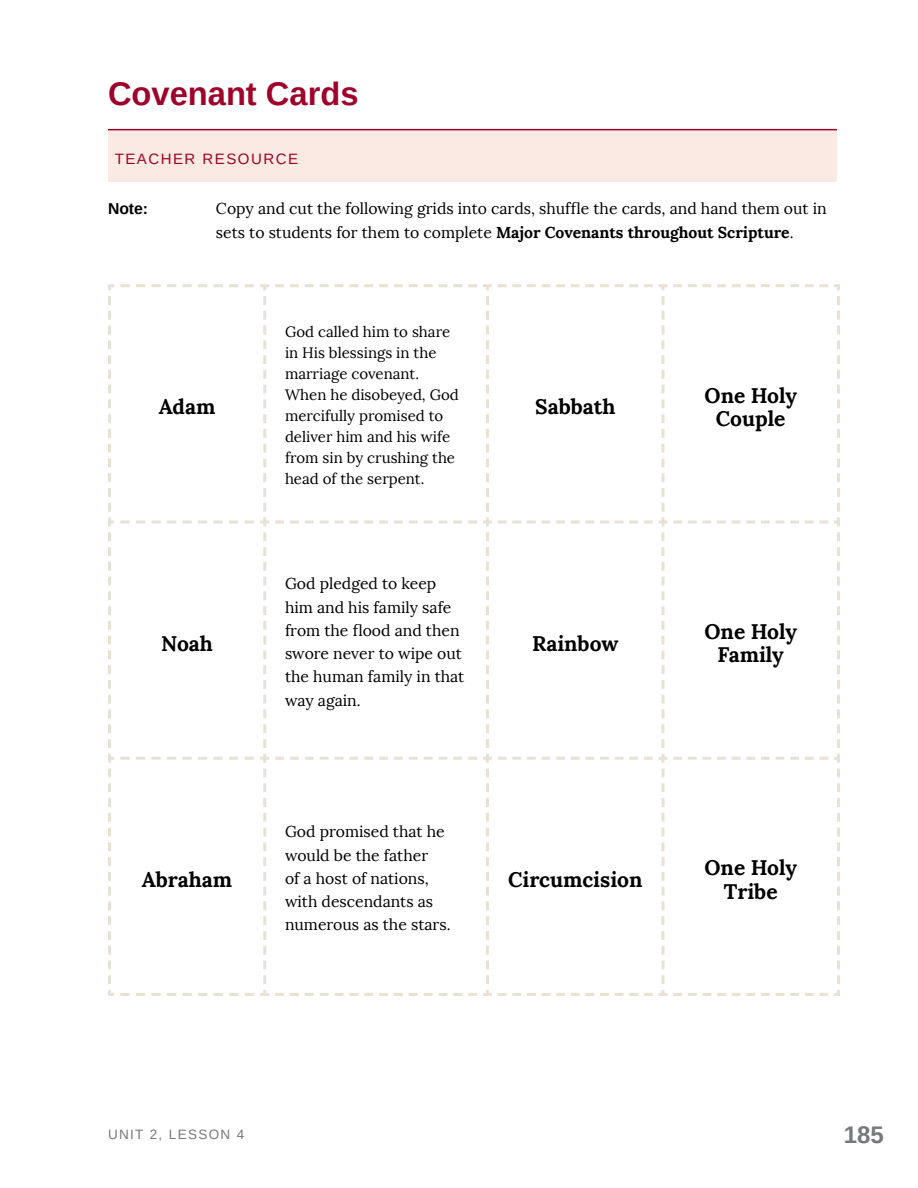
<style>
.page{position:relative;width:918px;height:1188px;background:#fff}
.page>*{position:absolute;margin:0;border:0;box-sizing:border-box;transform-origin:0 0}
.t1{font:700 32.7px "Arimo";color:#9e032a}
.t2{font:700 24px "Arimo";color:#77787b}
.t3{font:700 21px/23.2px "Lora";color:#000;text-align:center}
.t4{font:15.75px/23.2px "Lora";color:#000}
.t5{font:700 15.75px "Arimo";color:#000}
.t6{font:15px/21px "Lora";color:#000}
.t7{font:15px "Arimo";letter-spacing:.1em;color:#9e032a}
.t8{font:13.5px "Arimo";color:#77787b}
.s1{font-weight:700}
</style>
<div class="page">
<div style="left:108px;top:130px;width:729px;height:52px;background:#fbe9e4"></div>
<hr style="left:108px;top:129px;width:729px;height:1px;background:#9e032a">
<svg style="left:275px;top:284px;width:217px;height:228px"></svg>
<svg style="left:498px;top:284px;width:342px;height:228px"></svg>
<svg style="left:108px;top:284px;width:161px;height:464px"></svg>
<svg style="left:275px;top:518px;width:217px;height:230px"></svg>
<svg style="left:498px;top:518px;width:169px;height:230px"></svg>
<svg style="left:673px;top:518px;width:167px;height:230px"></svg>
<svg style="left:120px;top:754px;width:149px;height:230px"></svg>
<svg style="left:275px;top:754px;width:217px;height:230px"></svg>
<svg style="left:498px;top:754px;width:169px;height:230px"></svg>
<svg style="left:673px;top:754px;width:167px;height:230px"></svg>
<svg style="left:108px;top:754px;width:6px;height:242px"></svg>
<svg style="left:120px;top:990px;width:149px;height:6px"></svg>
<svg style="left:275px;top:990px;width:217px;height:6px"></svg>
<svg style="left:498px;top:990px;width:342px;height:6px"></svg>
<h1 class="t1" style="left:108px;top:71px;width:252px">Covenant Cards</h1>
<p class="t7" style="left:115px;top:150px;width:185px">TEACHER RESOURCE</p>
<p class="t5" style="left:108px;top:198px;width:42px">Note:</p>
<p class="t4" style="left:216px;top:198px;width:612px">Copy and cut the following grids into cards, shuffle the cards, and hand them out in sets to students for them to complete <span class="s1">Major Covenants throughout Scripture</span>.</p>
<h3 class="t3" style="left:159px;top:395px;width:58px">Adam</h3>
<h3 class="t3" style="left:161px;top:631px;width:53px">Noah</h3>
<h3 class="t3" style="left:142px;top:868px;width:92px">Abraham</h3>
<p class="t6" style="left:285px;top:322px;width:175px">God called him to share in His blessings in the marriage covenant.<br>When he disobeyed, God mercifully promised to deliver him and his wife from sin by crushing the head of the serpent.</p>
<p class="t4" style="left:285px;top:573px;width:181px">God pledged to keep him and his family safe from the flood and then swore never to wipe out the human family in that way again.</p>
<h3 class="t3" style="left:535px;top:395px;width:82px">Sabbath</h3>
<h3 class="t3" style="left:705px;top:383px;width:94px">One Holy<br>Couple</h3>
<h3 class="t3" style="left:532px;top:631px;width:88px">Rainbow</h3>
<h3 class="t3" style="left:705px;top:620px;width:94px">One Holy<br>Family</h3>
<p class="t4" style="left:285px;top:820px;width:167px">God promised that he would be the father<br>of a host of nations, with descendants as numerous as the stars.</p>
<h3 class="t3" style="left:508px;top:868px;width:136px">Circumcision</h3>
<h3 class="t3" style="left:705px;top:856px;width:94px">One Holy<br>Tribe</h3>
<p class="t8" style="left:108px;top:1126px;width:20px">UNIT</p>
<p class="t8" style="left:150px;top:1126px;width:30px">2, LESSON</p>
<p class="t8" style="left:237px;top:1126px;width:9px">4</p>
<h2 class="t2" style="left:844px;top:1118px;width:42px">185</h2>
</div>
